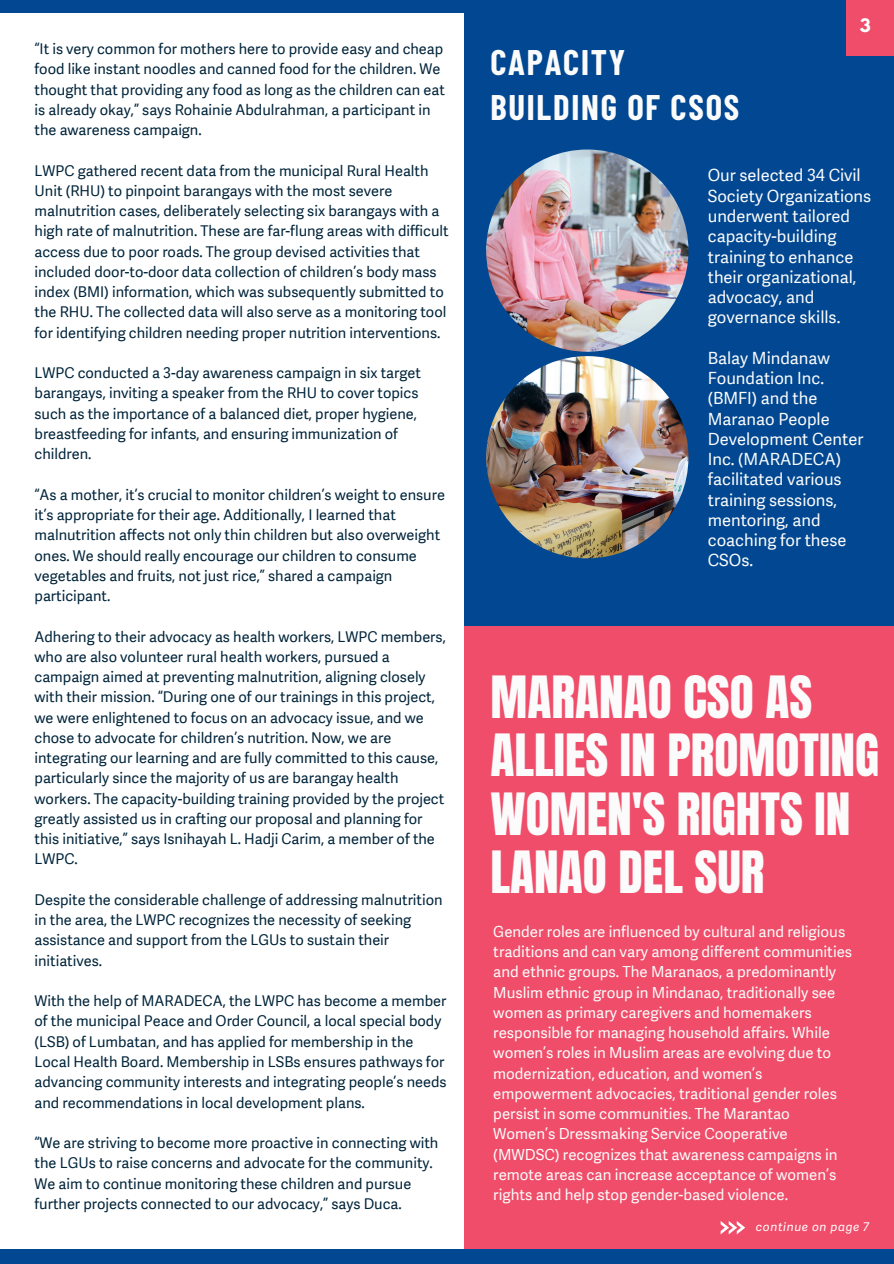
<style>
.page{position:relative;width:894px;height:1264px;background:#fff}
.page>*{position:absolute;margin:0;border:0;box-sizing:border-box;transform-origin:0 0}
.t1{font:49.5px/58.5px "Anton";color:#fbfbfb}
.t2{font:700 34.65px/45px "Barlow Condensed";letter-spacing:.05em;color:#fbfbfb}
.t3{font:16.5px/20.2px "Adelle Sans PIN";color:#fbfbfb}
.t4{font:700 16.5px "League Spartan";color:#fff}
.t5{font:15px/20.2px "Adelle Sans PIN";color:#fbfbfb}
.t6{font:14.55px/20.2px "Adelle Sans PIN";color:#00243a}
.t7{font:italic 12px "Adelle Sans PIN";letter-spacing:.05em;color:#fff}
</style>
<div class="page">
<div style="left:0;top:0;width:893px;height:12px;background:#014791"></div>
<div style="left:464px;top:617px;width:429px;height:632px;background:#ef4d69"></div>
<div style="left:0;top:1249px;width:893px;height:14px;background:#014791"></div>
<div style="left:464px;top:0;width:429px;height:625px;background:#014791"></div>
<img style="left:486px;top:149px;width:202px;height:203px;border-radius:50%">
<img style="left:486px;top:356px;width:202px;height:202px;border-radius:50%">
<div style="left:846px;top:0;width:47px;height:55px;background:#ef4d69"></div>
<svg style="left:720px;top:1221px;width:25px;height:13px"></svg>
<h4 class="t6" style="left:35px;top:39px;width:411px">“It is very common for mothers here to provide easy and cheap food like instant noodles and canned food for the children. We thought that providing any food as long as the children can eat is already okay,” says Rohainie Abdulrahman, a participant in the awareness campaign.</h4>
<h4 class="t6" style="left:35px;top:160px;width:415px">LWPC gathered recent data from the municipal Rural Health Unit (RHU) to pinpoint barangays with the most severe malnutrition cases, deliberately selecting six barangays with a high rate of malnutrition. These are far-flung areas with difficult access due to poor roads. The group devised activities that included door-to-door data collection of children’s body mass index (BMI) information, which was subsequently submitted to the RHU. The collected data will also serve as a monitoring tool for identifying children needing proper nutrition interventions.</h4>
<h4 class="t6" style="left:35px;top:363px;width:388px">LWPC conducted a 3-day awareness campaign in six target barangays, inviting a speaker from the RHU to cover topics such as the importance of a balanced diet, proper hygiene, breastfeeding for infants, and ensuring immunization of children.</h4>
<h4 class="t6" style="left:35px;top:484px;width:412px">“As a mother, it’s crucial to monitor children’s weight to ensure it’s appropriate for their age. Additionally, I learned that malnutrition affects not only thin children but also overweight ones. We should really encourage our children to consume vegetables and fruits, not just rice,” shared a campaign participant.</h4>
<h4 class="t6" style="left:35px;top:626px;width:412px">Adhering to their advocacy as health workers, LWPC members, who are also volunteer rural health workers, pursued a campaign aimed at preventing malnutrition, aligning closely with their mission. “During one of our trainings in this project, we were enlightened to focus on an advocacy issue, and we chose to advocate for children’s nutrition. Now, we are integrating our learning and are fully committed to this cause, particularly since the majority of us are barangay health workers. The capacity-building training provided by the project greatly assisted us in crafting our proposal and planning for this initiative,” says Isnihayah L. Hadji Carim, a member of the LWPC.</h4>
<h4 class="t6" style="left:35px;top:889px;width:409px">Despite the considerable challenge of addressing malnutrition in the area, the LWPC recognizes the necessity of seeking assistance and support from the LGUs to sustain their initiatives.</h4>
<h4 class="t6" style="left:35px;top:991px;width:413px">With the help of MARADECA, the LWPC has become a member of the municipal Peace and Order Council, a local special body (LSB) of Lumbatan, and has applied for membership in the Local Health Board. Membership in LSBs ensures pathways for advancing community interests and integrating people’s needs and recommendations in local development plans.</h4>
<h4 class="t6" style="left:35px;top:1132px;width:405px">“We are striving to become more proactive in connecting with the LGUs to raise concerns and advocate for the community.<br>We aim to continue monitoring these children and pursue further projects connected to our advocacy,” says Duca.</h4>
<p class="t2" style="left:490px;top:39px;width:250px">CAPACITY<br>BUILDING OF CSOS</p>
<h3 class="t4" style="left:859px;top:17px;width:12px">3</h3>
<p class="t3" style="left:707px;top:166px;width:165px">Our selected 34 Civil<br>Society Organizations underwent tailored capacity-building training to enhance their organizational, advocacy, and governance skills.</p>
<h3 class="t3" style="left:707px;top:348px;width:157px">Balay Mindanaw<br>Foundation Inc. (BMFI) and the<br>Maranao People<br>Development Center<br>Inc. (MARADECA) facilitated various training sessions, mentoring, and coaching for these<br>CSOs.</h3>
<h1 class="t1" style="left:490px;top:668px;width:390px">MARANAO CSO AS<br>ALLIES IN PROMOTING<br>WOMEN'S RIGHTS IN<br>LANAO DEL SUR</h1>
<h3 class="t5" style="left:493px;top:921px;width:360px">Gender roles are influenced by cultural and religious traditions and can vary among different communities and ethnic groups. The Maranaos, a predominantly Muslim ethnic group in Mindanao, traditionally see women as primary caregivers and homemakers responsible for managing household affairs. While women’s roles in Muslim areas are evolving due to modernization, education, and women’s empowerment advocacies, traditional gender roles persist in some communities. The Marantao Women’s Dressmaking Service Cooperative (MWDSC) recognizes that awareness campaigns in remote areas can increase acceptance of women’s rights and help stop gender-based violence.</h3>
<p class="t7" style="left:755px;top:1218px;width:115px">continue on page 7</p>
</div>
